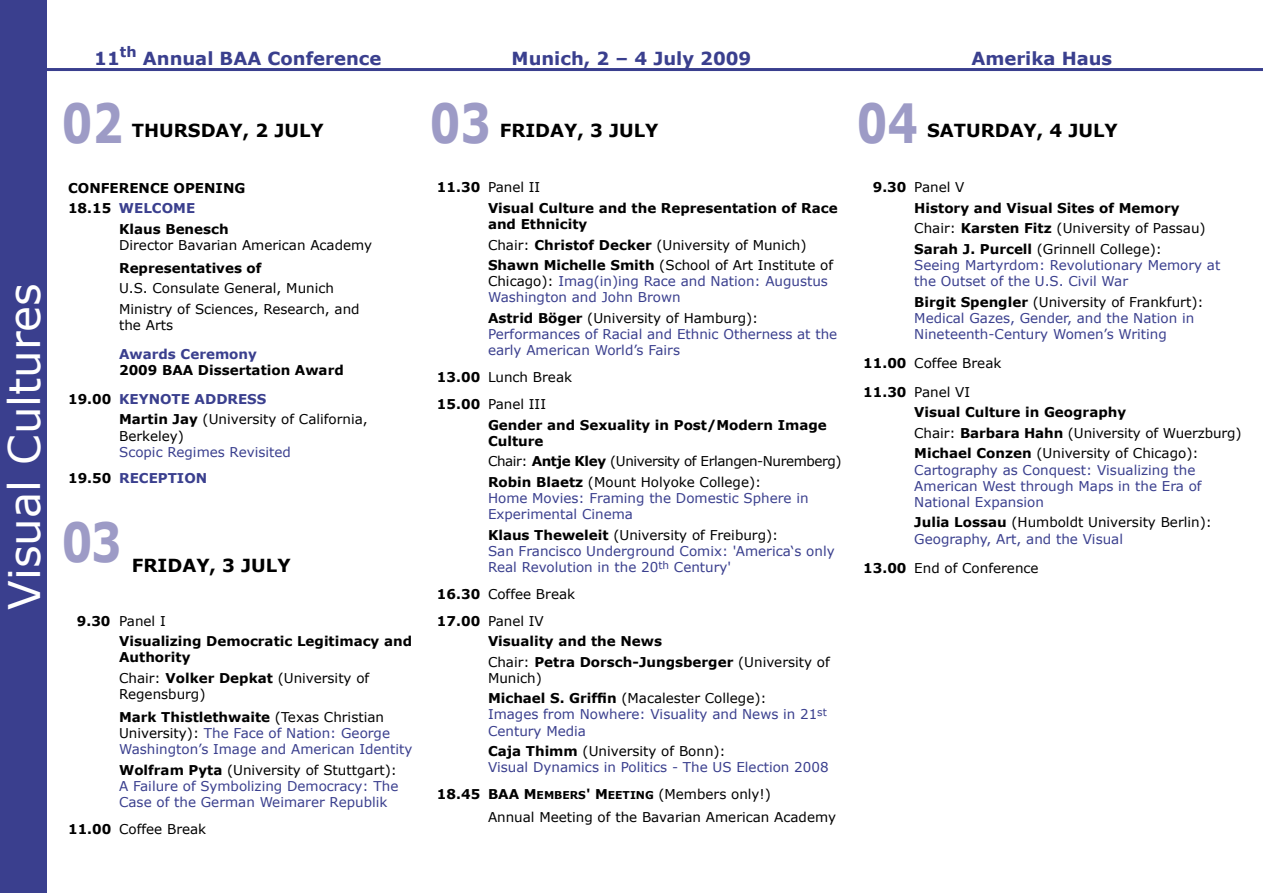
<style>
.page{position:relative;width:1263px;height:893px;background:#fff}
.page>*{position:absolute;margin:0;border:0;box-sizing:border-box;transform-origin:0 0}
.t1{font:700 54px "Verdana";color:#9d9bc6;scale:.8 1}
.t2{font:43.5px "Verdana";color:#fff}
.t3{font:700 18px "Verdana";color:#000}
.t4{font:700 18px "Verdana";color:#3a3f8e}
.t5{font:13.5px/16.2px "Verdana";color:#3a3f8e}
.t6{font:13.5px/16.2px "Verdana";color:#000}
.t7{font:700 13.5px/16.2px "Verdana";color:#000}
.t8{font:13.5px "Verdana";letter-spacing:-.03em;color:#000}
.t9{font:700 13.5px "Verdana";color:#3a3f8e}
.s1{font-weight:700}
.s2{font-weight:700;color:#000}
.s3{color:#000}
.s4{color:#3a3f8e}
.s5{font-weight:700;font-size:10.8px}
</style>
<div class="page">
<hr style="left:43px;top:68px;width:1220px;height:3px;background:#3a3f8e">
<div style="left:0;top:0;width:47px;height:893px;background:#3a3f8e"></div>
<p class="t2" style="left:-3px;top:610px;width:328px;rotate:-90deg">Visual Cultures</p>
<p class="t4" style="left:94px;top:47px;width:289px">11<sup>th</sup> Annual BAA Conference</p>
<p class="t4" style="left:512px;top:47px;width:241px">Munich, 2 – 4 July 2009</p>
<p class="t4" style="left:971px;top:47px;width:142px">Amerika Haus</p>
<p class="t1" style="left:62px;top:89px;width:78px">02</p>
<p class="t1" style="left:430px;top:89px;width:78px">03</p>
<p class="t1" style="left:857px;top:89px;width:78px">04</p>
<p class="t6" style="left:873px;top:179px;width:93px"><span class="s1">9.30</span> Panel V</p>
<p class="t7" style="left:914px;top:199px;width:267px">History and Visual Sites of Memory</p>
<p class="t6" style="left:914px;top:220px;width:293px">Chair: <span class="s1">Karsten Fitz</span> (University of Passau)</p>
<p class="t5" style="left:914px;top:240px;width:308px"><span class="s2">Sarah J. Purcell</span> <span class="s3">(Grinnell College):<br></span>Seeing Martyrdom: Revolutionary Memory at the Outset of the U.S. Civil War</p>
<p class="t5" style="left:914px;top:293px;width:291px"><span class="s2">Birgit Spengler</span> <span class="s3">(University of Frankfurt):<br></span>Medical Gazes, Gender, and the Nation in<br>Nineteenth-Century Women’s Writing</p>
<p class="t6" style="left:863px;top:355px;width:140px"><span class="s1">11.00</span> Coffee Break</p>
<p class="t6" style="left:863px;top:383px;width:108px"><span class="s1">11.30</span> Panel VI</p>
<p class="t7" style="left:914px;top:404px;width:213px">Visual Culture in Geography</p>
<p class="t6" style="left:914px;top:424px;width:329px">Chair: <span class="s1">Barbara Hahn</span> (University of Wuerzburg)</p>
<p class="t5" style="left:914px;top:445px;width:289px"><span class="s2">Michael Conzen</span> <span class="s3">(University of Chicago):<br></span>Cartography as Conquest: Visualizing the American West through Maps in the Era of National Expansion</p>
<p class="t6" style="left:914px;top:514px;width:299px"><span class="s1">Julia Lossau</span> (Humboldt University Berlin):<br><span class="s4">Geography, Art, and the Visual</span></p>
<p class="t6" style="left:863px;top:559px;width:177px"><span class="s1">13.00</span> End of Conference</p>
<p class="t3" style="left:500px;top:119px;width:160px">FRIDAY, 3 JULY</p>
<p class="t3" style="left:927px;top:119px;width:192px">SATURDAY, 4 JULY</p>
<p class="t3" style="left:132px;top:119px;width:193px">THURSDAY, 2 JULY</p>
<p class="t6" style="left:437px;top:179px;width:105px"><span class="s1">11.30</span> Panel II</p>
<p class="t7" style="left:488px;top:199px;width:351px">Visual Culture and the Representation of Race and Ethnicity</p>
<p class="t6" style="left:488px;top:236px;width:320px">Chair: <span class="s1">Christof Decker</span> (University of Munich)</p>
<p class="t5" style="left:488px;top:257px;width:347px"><span class="s2">Shawn Michelle Smith</span> <span class="s3">(School of Art Institute of<br>Chicago):</span> Imag(in)ing Race and Nation: Augustus<br>Washington and John Brown</p>
<p class="t5" style="left:488px;top:309px;width:351px"><span class="s2">Astrid Böger</span> <span class="s3">(University of Hamburg):<br></span>Performances of Racial and Ethnic Otherness at the early American World’s Fairs</p>
<p class="t6" style="left:437px;top:369px;width:137px"><span class="s1">13.00</span> Lunch Break</p>
<p class="t6" style="left:437px;top:396px;width:111px"><span class="s1">15.00</span> Panel III</p>
<p class="t7" style="left:488px;top:416px;width:340px">Gender and Sexuality in Post/Modern Image<br>Culture</p>
<p class="t8" style="left:488px;top:453px;width:355px">Chair: <span class="s1">Antje Kley</span> (University of Erlangen-Nuremberg)</p>
<p class="t5" style="left:488px;top:473px;width:322px"><span class="s2">Robin Blaetz</span> <span class="s3">(Mount Holyoke College):<br></span>Home Movies: Framing the Domestic Sphere in<br>Experimental Cinema</p>
<p class="t5" style="left:488px;top:526px;width:348px"><span class="s2">Klaus Theweleit</span> <span class="s3">(University of Freiburg):<br></span>San Francisco Underground Comix: 'America‘s only<br>Real Revolution in the 20<sup>th</sup> Century'</p>
<p class="t6" style="left:437px;top:585px;width:140px"><span class="s1">16.30</span> Coffee Break</p>
<p class="t6" style="left:437px;top:612px;width:108px"><span class="s1">17.00</span> Panel IV</p>
<p class="t7" style="left:488px;top:633px;width:176px">Visuality and the News</p>
<p class="t6" style="left:488px;top:653px;width:343px">Chair: <span class="s1">Petra Dorsch-Jungsberger</span> (University of<br>Munich)</p>
<p class="t5" style="left:488px;top:690px;width:340px"><span class="s2">Michael S. Griffin</span> <span class="s3">(Macalester College):<br></span>Images from Nowhere: Visuality and News in 21<sup>st<br></sup>Century Media</p>
<p class="t5" style="left:488px;top:743px;width:342px"><span class="s2">Caja Thimm</span> <span class="s3">(University of Bonn):<br></span>Visual Dynamics in Politics - The US Election 2008</p>
<p class="t6" style="left:437px;top:786px;width:335px"><span class="s1">18.45 BAA M</span><span class="s5">EMBERS</span><span class="s1">' M</span><span class="s5">EETING</span> (Members only!)</p>
<p class="t6" style="left:488px;top:808px;width:350px">Annual Meeting of the Bavarian American Academy</p>
<p class="t7" style="left:68px;top:179px;width:179px">CONFERENCE OPENING</p>
<p class="t9" style="left:68px;top:200px;width:129px"><span class="s3">18.15</span> WELCOME</p>
<p class="t6" style="left:119px;top:220px;width:255px"><span class="s1">Klaus Benesch<br></span>Director Bavarian American Academy</p>
<p class="t7" style="left:119px;top:259px;width:144px">Representatives of</p>
<p class="t6" style="left:119px;top:280px;width:216px">U.S. Consulate General, Munich</p>
<p class="t6" style="left:119px;top:300px;width:242px">Ministry of Sciences, Research, and the Arts</p>
<p class="t7" style="left:119px;top:345px;width:226px"><span class="s4">Awards Ceremony<br></span>2009 BAA Dissertation Award</p>
<p class="t9" style="left:68px;top:390px;width:200px"><span class="s3">19.00</span> KEYNOTE ADDRESS</p>
<p class="t6" style="left:119px;top:411px;width:250px"><span class="s1">Martin Jay</span> (University of California,<br>Berkeley)<br><span class="s4">Scopic Regimes Revisited</span></p>
<p class="t9" style="left:68px;top:470px;width:141px"><span class="s3">19.50</span> RECEPTION</p>
<p class="t1" style="left:62px;top:508px;width:77px">03</p>
<p class="t3" style="left:132px;top:554px;width:160px">FRIDAY, 3 JULY</p>
<p class="t6" style="left:77px;top:612px;width:90px"><span class="s1">9.30</span> Panel I</p>
<p class="t7" style="left:119px;top:633px;width:294px">Visualizing Democratic Legitimacy and<br>Authority</p>
<p class="t6" style="left:119px;top:669px;width:252px">Chair: <span class="s1">Volker Depkat</span> (University of<br>Regensburg)</p>
<p class="t5" style="left:119px;top:708px;width:295px"><span class="s2">Mark Thistlethwaite</span> <span class="s3">(Texas Christian<br>University):</span> The Face of Nation: George<br>Washington’s Image and American Identity</p>
<p class="t5" style="left:119px;top:761px;width:281px;text-align:justify"><span class="s2">Wolfram Pyta</span> <span class="s3">(University of Stuttgart):<br></span>A Failure of Symbolizing Democracy: The Case of the German Weimarer Republik</p>
<p class="t6" style="left:68px;top:820px;width:140px"><span class="s1">11.00</span> Coffee Break</p>
</div>
